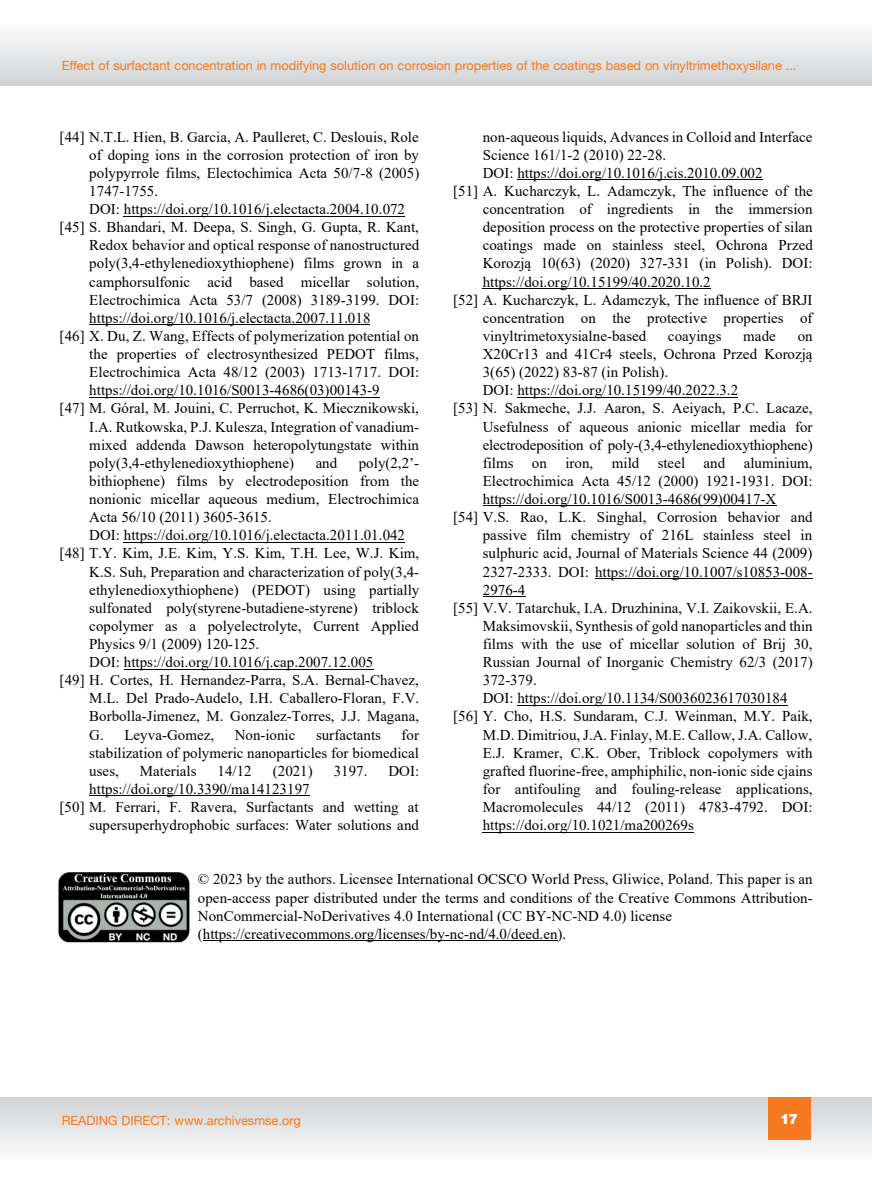
<style>
.page{position:relative;width:872px;height:1191px;background:#fff}
.page>*{position:absolute;margin:0;border:0;box-sizing:border-box;transform-origin:0 0}
.t1{font:15px/18.1px "Times New Roman";letter-spacing:.005em;color:#000;text-align:justify}
.t2{font:900 14.25px "Helvetica Neue LT Pro";color:#fff}
.t3{font:12.75px "Helvetica Neue LT Pro";color:#f4791f}
</style>
<div class="page">
<svg style="left:0;top:35px;width:872px;height:50px"></svg>
<svg style="left:0;top:1097px;width:872px;height:52px"></svg>
<div style="left:767px;top:1097px;width:43px;height:43px;background:#f4791f"></div>
<hr style="left:124px;top:216px;width:281px;height:1px;background:#000">
<hr style="left:89px;top:324px;width:281px;height:1px;background:#000">
<hr style="left:89px;top:397px;width:290px;height:1px;background:#000">
<hr style="left:124px;top:542px;width:281px;height:1px;background:#000">
<hr style="left:124px;top:669px;width:249px;height:1px;background:#000">
<hr style="left:89px;top:795px;width:220px;height:1px;background:#000">
<hr style="left:517px;top:179px;width:245px;height:1px;background:#000">
<hr style="left:483px;top:288px;width:228px;height:1px;background:#000">
<hr style="left:517px;top:397px;width:221px;height:1px;background:#000">
<hr style="left:483px;top:505px;width:293px;height:1px;background:#000">
<hr style="left:595px;top:578px;width:217px;height:1px;background:#000">
<hr style="left:483px;top:596px;width:42px;height:1px;background:#000">
<hr style="left:517px;top:705px;width:270px;height:1px;background:#000">
<hr style="left:483px;top:831px;width:211px;height:1px;background:#000">
<hr style="left:203px;top:940px;width:354px;height:1px;background:#000">
<img style="left:59px;top:872px;width:130px;height:70px">
<p class="t3" style="left:62px;top:57px;width:736px">Effect of surfactant concentration in modifying solution on corrosion properties of the coatings based on vinyltrimethoxysilane ...</p>
<p class="t1" style="left:60px;top:127px;width:360px">[44] N.T.L. Hien, B. Garcia, A. Paulleret, C. Deslouis, Role</p>
<p class="t1" style="left:89px;top:145px;width:331px">of doping ions in the corrosion protection of iron by</p>
<p class="t1" style="left:89px;top:163px;width:331px">polypyrrole films, Electochimica Acta 50/7-8 (2005)</p>
<p class="t1" style="left:89px;top:181px;width:70px">1747-1755.</p>
<p class="t1" style="left:89px;top:199px;width:317px">DOI: https://doi.org/10.1016/j.electacta.2004.10.072</p>
<p class="t1" style="left:60px;top:218px;width:361px">[45] S. Bhandari, M. Deepa, S. Singh, G. Gupta, R. Kant,</p>
<p class="t1" style="left:89px;top:236px;width:331px">Redox behavior and optical response of nanostructured</p>
<p class="t1" style="left:89px;top:254px;width:331px">poly(3,4-ethylenedioxythiophene) films grown in a</p>
<p class="t1" style="left:89px;top:272px;width:331px">camphorsulfonic acid based micellar solution,</p>
<p class="t1" style="left:89px;top:290px;width:331px">Electrochimica Acta 53/7 (2008) 3189-3199. DOI:</p>
<p class="t1" style="left:89px;top:308px;width:283px">https://doi.org/10.1016/j.electacta.2007.11.018</p>
<p class="t1" style="left:60px;top:326px;width:361px">[46] X. Du, Z. Wang, Effects of polymerization potential on</p>
<p class="t1" style="left:89px;top:344px;width:331px">the properties of electrosynthesized PEDOT films,</p>
<p class="t1" style="left:89px;top:363px;width:331px">Electrochimica Acta 48/12 (2003) 1713-1717. DOI:</p>
<p class="t1" style="left:89px;top:381px;width:292px">https://doi.org/10.1016/S0013-4686(03)00143-9</p>
<p class="t1" style="left:60px;top:399px;width:361px">[47] M. Góral, M. Jouini, C. Perruchot, K. Miecznikowski,</p>
<p class="t1" style="left:89px;top:417px;width:331px">I.A. Rutkowska, P.J. Kulesza, Integration of vanadium-</p>
<p class="t1" style="left:89px;top:435px;width:331px">mixed addenda Dawson heteropolytungstate within</p>
<p class="t1" style="left:89px;top:453px;width:206px">poly(3,4-ethylenedioxythiophene)</p>
<p class="t1" style="left:316px;top:453px;width:23px">and</p>
<p class="t1" style="left:359px;top:453px;width:62px">poly(2,2’-</p>
<p class="t1" style="left:89px;top:471px;width:331px">bithiophene) films by electrodeposition from the</p>
<p class="t1" style="left:89px;top:489px;width:331px">nonionic micellar aqueous medium, Electrochimica</p>
<p class="t1" style="left:89px;top:507px;width:184px">Acta 56/10 (2011) 3605-3615.</p>
<p class="t1" style="left:89px;top:525px;width:317px">DOI: https://doi.org/10.1016/j.electacta.2011.01.042</p>
<p class="t1" style="left:60px;top:544px;width:361px">[48] T.Y. Kim, J.E. Kim, Y.S. Kim, T.H. Lee, W.J. Kim,</p>
<p class="t1" style="left:89px;top:562px;width:331px">K.S. Suh, Preparation and characterization of poly(3,4-</p>
<p class="t1" style="left:89px;top:580px;width:331px">ethylenedioxythiophene) (PEDOT) using partially</p>
<p class="t1" style="left:89px;top:598px;width:331px">sulfonated poly(styrene-butadiene-styrene) triblock</p>
<p class="t1" style="left:89px;top:616px;width:331px">copolymer as a polyelectrolyte, Current Applied</p>
<p class="t1" style="left:89px;top:634px;width:171px">Physics 9/1 (2009) 120-125.</p>
<p class="t1" style="left:89px;top:652px;width:285px">DOI: https://doi.org/10.1016/j.cap.2007.12.005</p>
<p class="t1" style="left:60px;top:670px;width:361px">[49] H. Cortes, H. Hernandez-Parra, S.A. Bernal-Chavez,</p>
<p class="t1" style="left:89px;top:689px;width:331px">M.L. Del Prado-Audelo, I.H. Caballero-Floran, F.V.</p>
<p class="t1" style="left:89px;top:707px;width:331px">Borbolla-Jimenez, M. Gonzalez-Torres, J.J. Magana,</p>
<p class="t1" style="left:89px;top:725px;width:126px">G. Leyva-Gomez,</p>
<p class="t1" style="left:235px;top:725px;width:62px">Non-ionic</p>
<p class="t1" style="left:316px;top:725px;width:67px">surfactants</p>
<p class="t1" style="left:89px;top:725px;width:331px;text-indent:312px">for stabilization of polymeric nanoparticles for biomedical uses,</p>
<p class="t1" style="left:140px;top:761px;width:58px">Materials</p>
<p class="t1" style="left:217px;top:761px;width:36px">14/12</p>
<p class="t1" style="left:273px;top:761px;width:42px">(2021)</p>
<p class="t1" style="left:334px;top:761px;width:35px">3197.</p>
<p class="t1" style="left:388px;top:761px;width:32px">DOI:</p>
<p class="t1" style="left:89px;top:779px;width:222px">https://doi.org/10.3390/ma14123197</p>
<p class="t1" style="left:60px;top:797px;width:361px">[50] M. Ferrari, F. Ravera, Surfactants and wetting at</p>
<p class="t1" style="left:89px;top:815px;width:331px">supersuperhydrophobic surfaces: Water solutions and</p>
<p class="t1" style="left:483px;top:127px;width:331px">non-aqueous liquids, Advances in Colloid and Interface</p>
<p class="t1" style="left:483px;top:145px;width:185px">Science 161/1-2 (2010) 22-28.</p>
<p class="t1" style="left:483px;top:163px;width:281px">DOI: https://doi.org/10.1016/j.cis.2010.09.002</p>
<p class="t1" style="left:453px;top:181px;width:361px">[51] A. Kucharczyk, L. Adamczyk, The influence of the</p>
<p class="t1" style="left:483px;top:199px;width:331px">concentration of ingredients in the immersion</p>
<p class="t1" style="left:483px;top:218px;width:331px">deposition process on the protective properties of silan</p>
<p class="t1" style="left:483px;top:236px;width:331px">coatings made on stainless steel, Ochrona Przed</p>
<p class="t1" style="left:483px;top:254px;width:331px">Korozją 10(63) (2020) 327-331 (in Polish). DOI:</p>
<p class="t1" style="left:483px;top:272px;width:229px">https://doi.org/10.15199/40.2020.10.2</p>
<p class="t1" style="left:453px;top:290px;width:361px">[52] A. Kucharczyk, L. Adamczyk, The influence of BRJI</p>
<p class="t1" style="left:483px;top:308px;width:331px">concentration on the protective properties of</p>
<p class="t1" style="left:483px;top:326px;width:165px">vinyltrimetoxysialne-based</p>
<p class="t1" style="left:668px;top:326px;width:55px">coayings</p>
<p class="t1" style="left:743px;top:326px;width:34px">made</p>
<p class="t1" style="left:797px;top:326px;width:17px">on</p>
<p class="t1" style="left:483px;top:344px;width:331px">X20Cr13 and 41Cr4 steels, Ochrona Przed Korozją</p>
<p class="t1" style="left:483px;top:363px;width:187px">3(65) (2022) 83-87 (in Polish).</p>
<p class="t1" style="left:483px;top:381px;width:257px">DOI: https://doi.org/10.15199/40.2022.3.2</p>
<p class="t1" style="left:453px;top:399px;width:361px">[53] N. Sakmeche, J.J. Aaron, S. Aeiyach, P.C. Lacaze,</p>
<p class="t1" style="left:483px;top:417px;width:331px">Usefulness of aqueous anionic micellar media for</p>
<p class="t1" style="left:483px;top:435px;width:331px">electrodeposition of poly-(3,4-ethylenedioxythiophene)</p>
<p class="t1" style="left:483px;top:453px;width:331px">films on iron, mild steel and aluminium,</p>
<p class="t1" style="left:483px;top:471px;width:331px">Electrochimica Acta 45/12 (2000) 1921-1931. DOI:</p>
<p class="t1" style="left:483px;top:489px;width:295px">https://doi.org/10.1016/S0013-4686(99)00417-X</p>
<p class="t1" style="left:453px;top:507px;width:361px">[54] V.S. Rao, L.K. Singhal, Corrosion behavior and</p>
<p class="t1" style="left:483px;top:525px;width:331px">passive film chemistry of 216L stainless steel in</p>
<p class="t1" style="left:483px;top:544px;width:331px">sulphuric acid, Journal of Materials Science 44 (2009)</p>
<p class="t1" style="left:483px;top:562px;width:331px">2327-2333. DOI: https://doi.org/10.1007/s10853-008-</p>
<p class="t1" style="left:483px;top:580px;width:44px">2976-4</p>
<p class="t1" style="left:453px;top:598px;width:361px">[55] V.V. Tatarchuk, I.A. Druzhinina, V.I. Zaikovskii, E.A.</p>
<p class="t1" style="left:483px;top:616px;width:331px">Maksimovskii, Synthesis of gold nanoparticles and thin</p>
<p class="t1" style="left:483px;top:634px;width:331px">films with the use of micellar solution of Brij 30,</p>
<p class="t1" style="left:483px;top:652px;width:331px">Russian Journal of Inorganic Chemistry 62/3 (2017)</p>
<p class="t1" style="left:483px;top:670px;width:55px">372-379.</p>
<p class="t1" style="left:483px;top:689px;width:306px">DOI: https://doi.org/10.1134/S0036023617030184</p>
<p class="t1" style="left:453px;top:707px;width:361px">[56] Y. Cho, H.S. Sundaram, C.J. Weinman, M.Y. Paik,</p>
<p class="t1" style="left:483px;top:725px;width:331px">M.D. Dimitriou, J.A. Finlay, M.E. Callow, J.A. Callow,</p>
<p class="t1" style="left:483px;top:743px;width:331px">E.J. Kramer, C.K. Ober, Triblock copolymers with</p>
<p class="t1" style="left:483px;top:761px;width:331px">grafted fluorine-free, amphiphilic, non-ionic side cjains</p>
<p class="t1" style="left:483px;top:779px;width:331px">for antifouling and fouling-release applications,</p>
<p class="t1" style="left:483px;top:797px;width:331px">Macromolecules 44/12 (2011) 4783-4792. DOI:</p>
<p class="t1" style="left:483px;top:815px;width:212px">https://doi.org/10.1021/ma200269s</p>
<p class="t1" style="left:198px;top:870px;width:616px;text-align:left">© 2023 by the authors. Licensee International OCSCO World Press, Gliwice, Poland. This paper is an open-access paper distributed under the terms and conditions of the Creative Commons Attribution-NonCommercial-NoDerivatives 4.0 International (CC BY-NC-ND 4.0) license (https://creativecommons.org/licenses/by-nc-nd/4.0/deed.en).</p>
<p class="t3" style="left:62px;top:1112px;width:241px">READING DIRECT: www.archivesmse.org</p>
<p class="t2" style="left:780px;top:1110px;width:20px">17</p>
</div>
